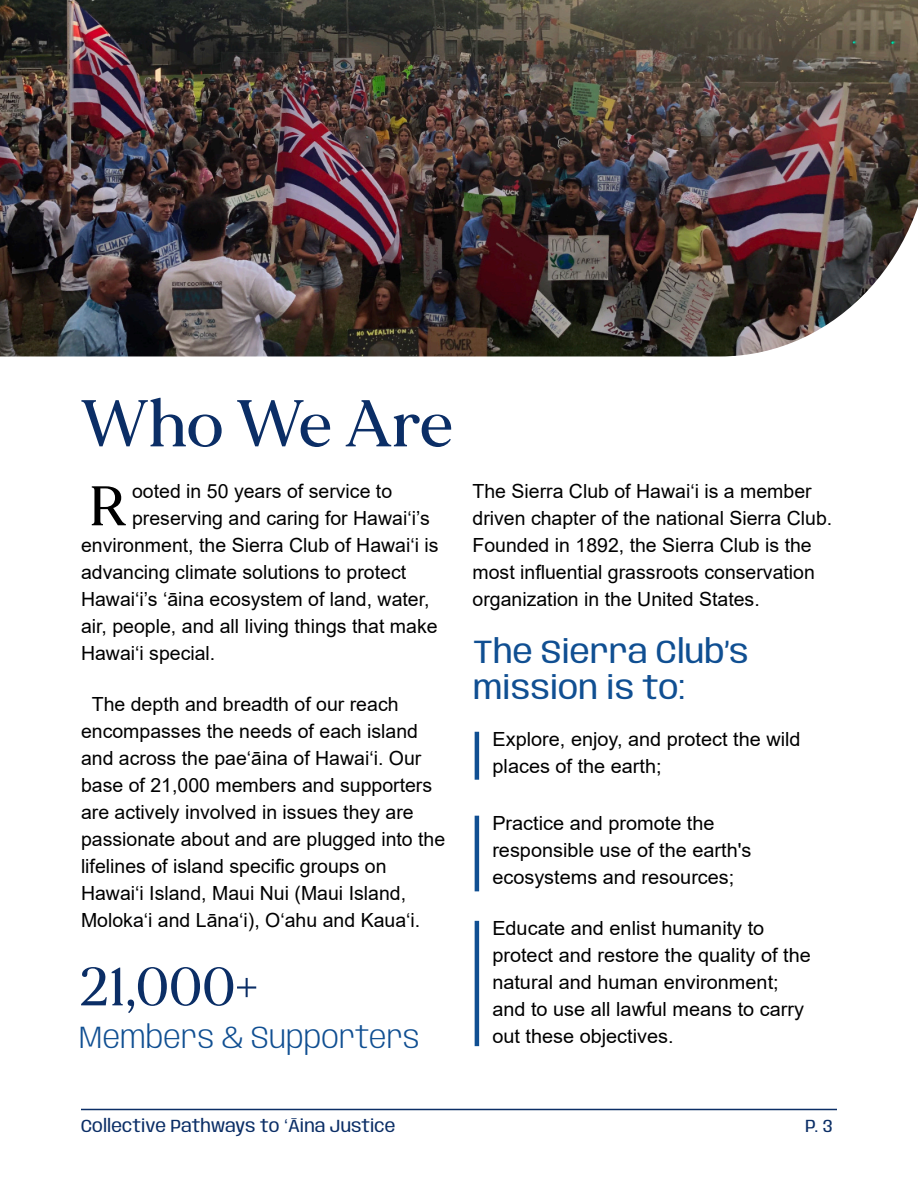
<style>
.page{position:relative;width:918px;height:1188px;background:#fff}
.page>*{position:absolute;margin:0;border:0;box-sizing:border-box;transform-origin:0 0}
.t1{font:500 66px "MADE Mirage";color:#0b2e66}
.t2{font:500 55.65px "MADE Mirage";color:#000}
.t3{font:500 54px "MADE Mirage";color:#0b2e66}
.t4{font:33px/36px "Anybody";color:#104f92}
.t5{font:300 31.5px "Anybody";color:#104f92}
.t6{font:19.5px/27px "Arial";color:#000}
.t7{font:18px "Anybody";color:#0b2e66}
.s1{font-family:"Arial"}
</style>
<div class="page">
<hr style="left:475px;top:732px;width:4px;height:48px;background:#104f92">
<hr style="left:475px;top:816px;width:4px;height:75px;background:#104f92">
<hr style="left:475px;top:921px;width:4px;height:125px;background:#104f92">
<img style="left:0;top:0;width:918px;height:356px">
<hr style="left:81px;top:1109px;width:756px;height:1px;background:#0b2e66">
<h1 class="t1" style="left:80px;top:398px;width:374px">Who We Are</h1>
<h2 class="t2" style="left:89px;top:484px;width:39px">R</h2>
<p class="t6" style="left:132px;top:480px;width:262px">ooted in 50 years of service to</p>
<p class="t6" style="left:132px;top:507px;width:299px">preserving and caring for Hawaiʻi’s</p>
<p class="t6" style="left:81px;top:534px;width:359px">environment, the Sierra Club of Hawaiʻi is</p>
<p class="t6" style="left:81px;top:561px;width:327px">advancing climate solutions to protect</p>
<p class="t6" style="left:81px;top:588px;width:350px">Hawaiʻi’s ʻāina ecosystem of land, water,</p>
<p class="t6" style="left:81px;top:615px;width:358px">air, people, and all living things that make</p>
<p class="t6" style="left:81px;top:642px;width:136px">Hawaiʻi special.</p>
<p class="t6" style="left:81px;top:693px;width:366px;text-indent:11px">The depth and breadth of our reach encompasses the needs of each island and across the paeʻāina of Hawaiʻi. Our base of 21,000 members and supporters are actively involved in issues they are passionate about and are plugged into the lifelines of island specific groups on Hawaiʻi Island, Maui Nui (Maui Island, Molokaʻi and Lānaʻi), Oʻahu and Kauaʻi.</p>
<h3 class="t3" style="left:79px;top:966px;width:181px">21,000+</h3>
<h3 class="t5" style="left:80px;top:1023px;width:342px">Members &amp; Supporters</h3>
<p class="t6" style="left:472px;top:480px;width:361px">The Sierra Club of Hawaiʻi is a member driven chapter of the national Sierra Club.<br>Founded in 1892, the Sierra Club is the most influential grassroots conservation organization in the United States.</p>
<h3 class="t4" style="left:473px;top:636px;width:277px">The Sierra Club’s mission is to:</h3>
<p class="t6" style="left:493px;top:727px;width:310px">Explore, enjoy, and protect the wild places of the earth;</p>
<p class="t6" style="left:492px;top:811px;width:261px">Practice and promote the responsible use of the earth's ecosystems and resources;</p>
<p class="t6" style="left:492px;top:916px;width:320px">Educate and enlist humanity to protect and restore the quality of the natural and human environment; and to use all lawful means to carry out these objectives.</p>
<p class="t7" style="left:81px;top:1118px;width:316px">Collective Pathways to <span class="s1">ʻ</span>Āina Justice</p>
<p class="t7" style="left:806px;top:1118px;width:29px">P. 3</p>
</div>
